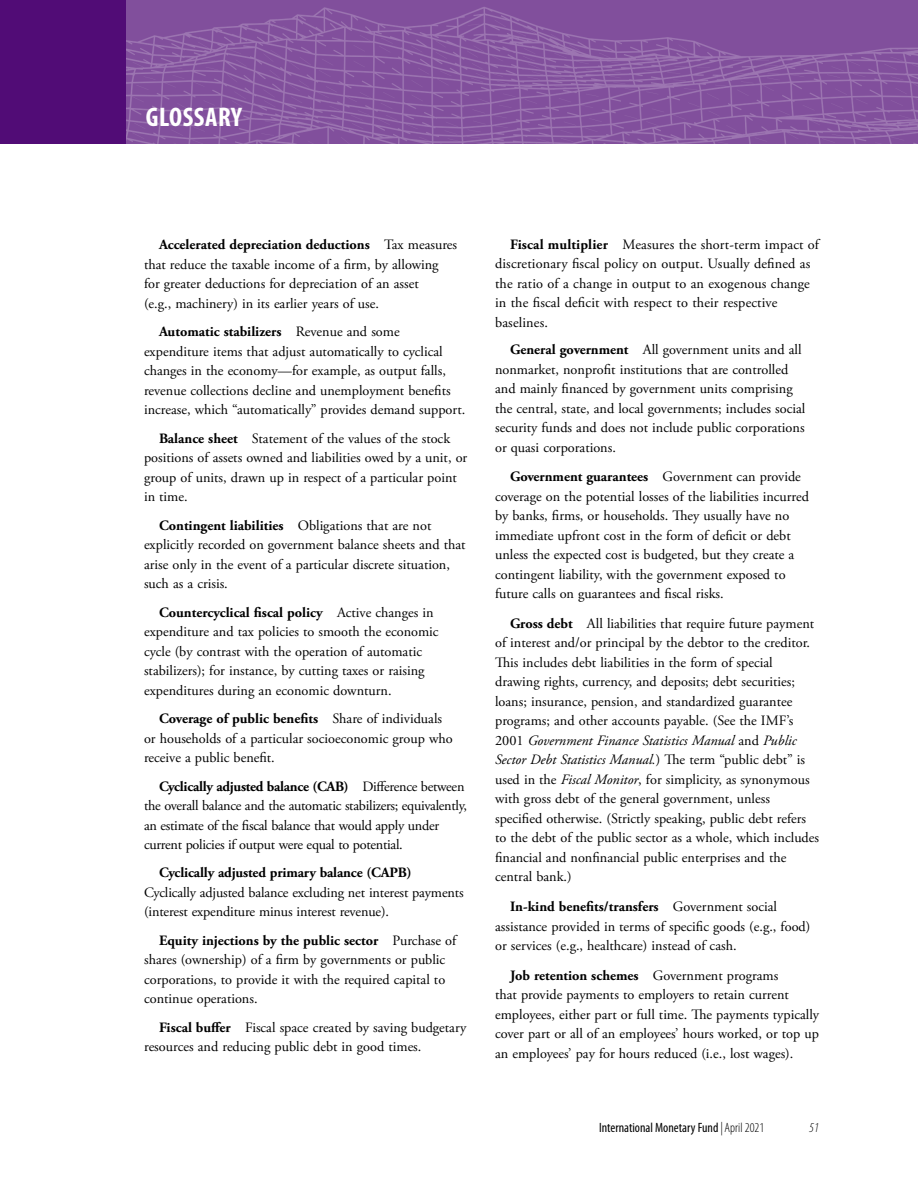
<style>
.page{position:relative;width:918px;height:1188px;background:#fff}
.page>*{position:absolute;margin:0;border:0;box-sizing:border-box;transform-origin:0 0}
.t1{font:700 condensed 27px "Myriad Pro";letter-spacing:.02em;color:#fff}
.t2{font:14.25px/19.5px "Adobe Garamond Pro";color:#000}
.t3{font:14.25px/19.5px "Adobe Garamond Pro";letter-spacing:-.02em;color:#000}
.t4{font:700 14.25px "Adobe Garamond Pro";letter-spacing:-.01em;color:#000}
.t5{font:condensed 13.5px "Myriad Pro";color:#000}
.t6{font:italic 300 condensed 13.5px "Myriad Pro";color:#000}
.s1{font-weight:700}
.s2{font-style:italic}
.s3{font-weight:300;font-style:italic}
.s4{font-weight:300}
</style>
<div class="page">
<img style="left:126px;top:0;width:792px;height:144px">
<div style="left:0;top:0;width:126px;height:144px;background:#510c76"></div>
<h1 class="t1" style="left:146px;top:102px;width:98px">GLOSSARY</h1>
<p class="t2" style="left:144px;top:235px;width:315px;text-indent:15px"><span class="s1">Accelerated depreciation deductions</span> Tax measures that reduce the taxable income of a firm, by allowing for greater deductions for depreciation of an asset<br>(e.g., machinery) in its earlier years of use.</p>
<p class="t2" style="left:144px;top:322px;width:323px;text-indent:15px"><span class="s1">Automatic stabilizers</span> Revenue and some expenditure items that adjust automatically to cyclical changes in the economy—for example, as output falls, revenue collections decline and unemployment benefits increase, which “automatically” provides demand support.</p>
<p class="t2" style="left:144px;top:429px;width:325px;text-indent:15px"><span class="s1">Balance sheet</span> Statement of the values of the stock positions of assets owned and liabilities owed by a unit, or group of units, drawn up in respect of a particular point in time.</p>
<p class="t2" style="left:144px;top:516px;width:323px;text-indent:15px"><span class="s1">Contingent liabilities</span> Obligations that are not explicitly recorded on government balance sheets and that arise only in the event of a particular discrete situation, such as a crisis.</p>
<p class="t2" style="left:144px;top:603px;width:296px;text-indent:15px"><span class="s1">Countercyclical fiscal policy</span> Active changes in expenditure and tax policies to smooth the economic cycle (by contrast with the operation of automatic stabilizers); for instance, by cutting taxes or raising expenditures during an economic downturn.</p>
<p class="t2" style="left:144px;top:709px;width:310px;text-indent:15px"><span class="s1">Coverage of public benefits</span> Share of individuals or households of a particular socioeconomic group who receive a public benefit.</p>
<p class="t3" style="left:144px;top:777px;width:325px;text-indent:15px"><span class="s1">Cyclically adjusted balance (CAB)</span> Difference between the overall balance and the automatic stabilizers; equivalently, an estimate of the fiscal balance that would apply under current policies if output were equal to potential.</p>
<p class="t4" style="left:159px;top:865px;width:254px">Cyclically adjusted primary balance (CAPB)</p>
<p class="t2" style="left:144px;top:883px;width:321px">Cyclically adjusted balance excluding net interest payments (interest expenditure minus interest revenue).</p>
<p class="t2" style="left:144px;top:931px;width:314px;text-indent:15px"><span class="s1">Equity injections by the public sector</span> Purchase of shares (ownership) of a firm by governments or public corporations, to provide it with the required capital to continue operations.</p>
<p class="t2" style="left:144px;top:1018px;width:324px;text-indent:15px"><span class="s1">Fiscal buffer</span> Fiscal space created by saving budgetary resources and reducing public debt in good times.</p>
<p class="t2" style="left:495px;top:235px;width:325px;text-indent:15px"><span class="s1">Fiscal multiplier</span> Measures the short-term impact of discretionary fiscal policy on output. Usually defined as the ratio of a change in output to an exogenous change in the fiscal deficit with respect to their respective baselines.</p>
<p class="t2" style="left:495px;top:341px;width:312px;text-indent:15px"><span class="s1">General government</span> All government units and all nonmarket, nonprofit institutions that are controlled and mainly financed by government units comprising the central, state, and local governments; includes social security funds and does not include public corporations or quasi corporations.</p>
<p class="t2" style="left:495px;top:468px;width:315px;text-indent:15px"><span class="s1">Government guarantees</span> Government can provide coverage on the potential losses of the liabilities incurred by banks, firms, or households. They usually have no immediate upfront cost in the form of deficit or debt unless the expected cost is budgeted, but they create a contingent liability, with the government exposed to future calls on guarantees and fiscal risks.</p>
<p class="t2" style="left:495px;top:614px;width:326px;text-indent:15px"><span class="s1">Gross debt</span> All liabilities that require future payment of interest and/or principal by the debtor to the creditor.<br>This includes debt liabilities in the form of special drawing rights, currency, and deposits; debt securities; loans; insurance, pension, and standardized guarantee programs; and other accounts payable. (See the IMF’s 2001 <span class="s2">Government Finance Statistics Manual</span> and <span class="s2">Public Sector Debt Statistics Manual.</span>) The term “public debt” is used in the <span class="s2">Fiscal Monitor</span>, for simplicity, as synonymous with gross debt of the general government, unless specified otherwise. (Strictly speaking, public debt refers to the debt of the public sector as a whole, which includes financial and nonfinancial public enterprises and the central bank.)</p>
<p class="t2" style="left:495px;top:897px;width:317px;text-indent:15px"><span class="s1">In-kind benefits/transfers</span> Government social assistance provided in terms of specific goods (e.g., food) or services (e.g., healthcare) instead of cash.</p>
<p class="t2" style="left:495px;top:966px;width:326px;text-indent:15px"><span class="s1">Job retention schemes</span> Government programs<br>that provide payments to employers to retain current employees, either part or full time. The payments typically cover part or all of an employees’ hours worked, or top up an employees’ pay for hours reduced (i.e., lost wages).</p>
<p class="t5" style="left:599px;top:1120px;width:167px">International Monetary Fund <span class="s3">|</span> <span class="s4">April 2021</span></p>
<p class="t6" style="left:809px;top:1120px;width:11px">51</p>
</div>
